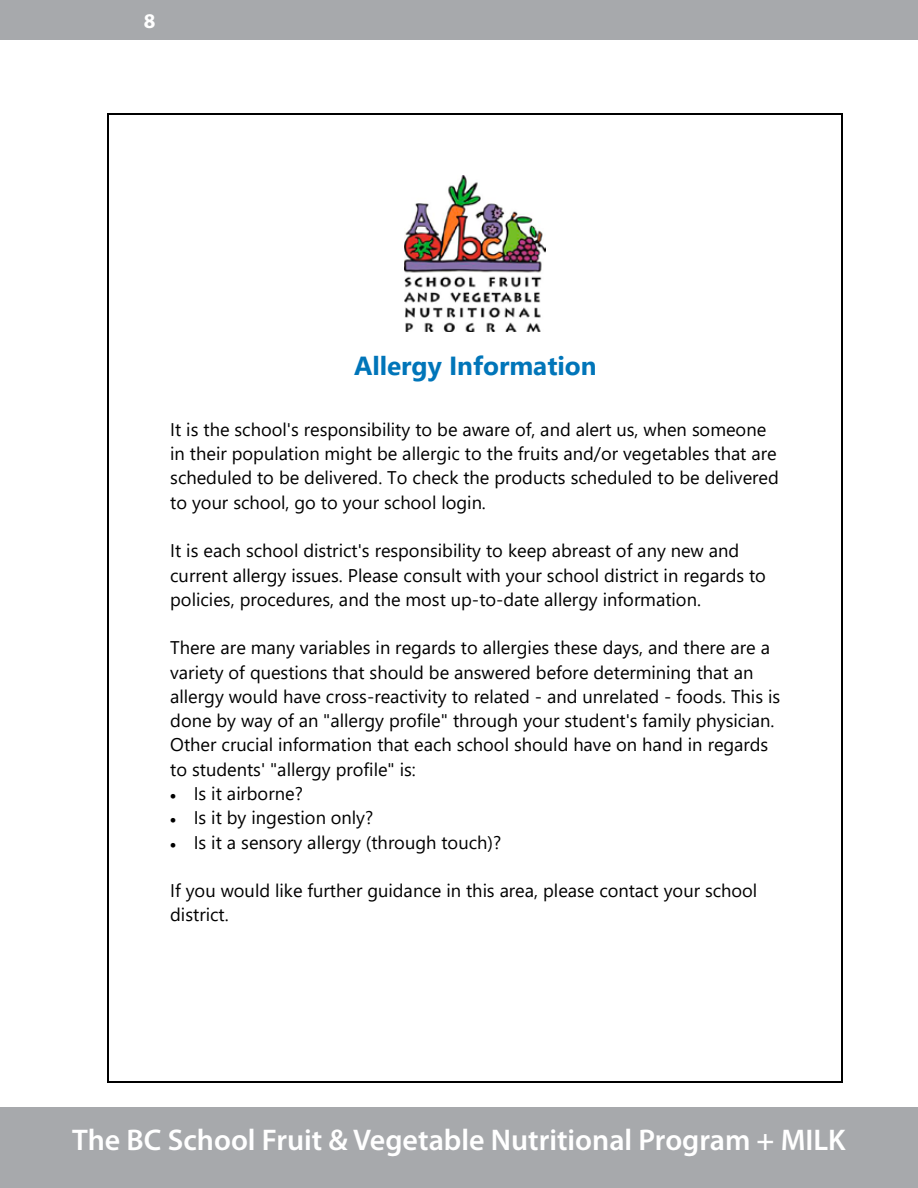
<style>
.page{position:relative;width:918px;height:1188px;background:#fff}
.page>*{position:absolute;margin:0;border:0;box-sizing:border-box;transform-origin:0 0}
.t1{font:600 30px "Myriad Pro";color:#fff}
.t2{font:700 26.1px "Segoe UI";color:#0075b9}
.t3{font:700 21px "Myriad Pro";color:#fff}
.t4{font:18.3px/24.3px "Segoe UI";color:#000}
</style>
<div class="page">
<div style="left:0;top:1107px;width:918px;height:81px;background:#a7a9ac"></div>
<div style="left:0;top:0;width:918px;height:40px;background:#a7a9ac"></div>
<img style="left:405px;top:176px;width:141px;height:156px">
<hr style="left:109px;top:113px;width:733px;height:1px;background:#000">
<hr style="left:108px;top:114px;width:1px;height:968px;background:#000">
<hr style="left:842px;top:114px;width:1px;height:968px;background:#000">
<hr style="left:109px;top:1082px;width:733px;height:1px;background:#000">
<p class="t3" style="left:144px;top:7px;width:13px">8</p>
<h2 class="t2" style="left:354px;top:341px;width:244px">Allergy Information</h2>
<p class="t4" style="left:170px;top:416px;width:610px">It is the school's responsibility to be aware of, and alert us, when someone in their population might be allergic to the fruits and/or vegetables that are scheduled to be delivered. To check the products scheduled to be delivered to your school, go to your school login.</p>
<p class="t4" style="left:170px;top:537px;width:597px">It is each school district's responsibility to keep abreast of any new and current allergy issues. Please consult with your school district in regards to policies, procedures, and the most up-to-date allergy information.</p>
<p class="t4" style="left:170px;top:634px;width:612px">There are many variables in regards to allergies these days, and there are a variety of questions that should be answered before determining that an allergy would have cross-reactivity to related - and unrelated - foods. This is done by way of an "allergy profile" through your student's family physician.<br>Other crucial information that each school should have on hand in regards to students' "allergy profile" is:</p>
<p class="t4" style="left:170px;top:780px;width:134px">• Is it airborne?</p>
<p class="t4" style="left:170px;top:804px;width:205px">• Is it by ingestion only?</p>
<p class="t4" style="left:170px;top:828px;width:333px">• Is it a sensory allergy (through touch)?</p>
<p class="t4" style="left:170px;top:877px;width:589px">If you would like further guidance in this area, please contact your school district.</p>
<h1 class="t1" style="left:72px;top:1121px;width:775px">The BC School Fruit &amp; Vegetable Nutritional Program + MILK</h1>
</div>
